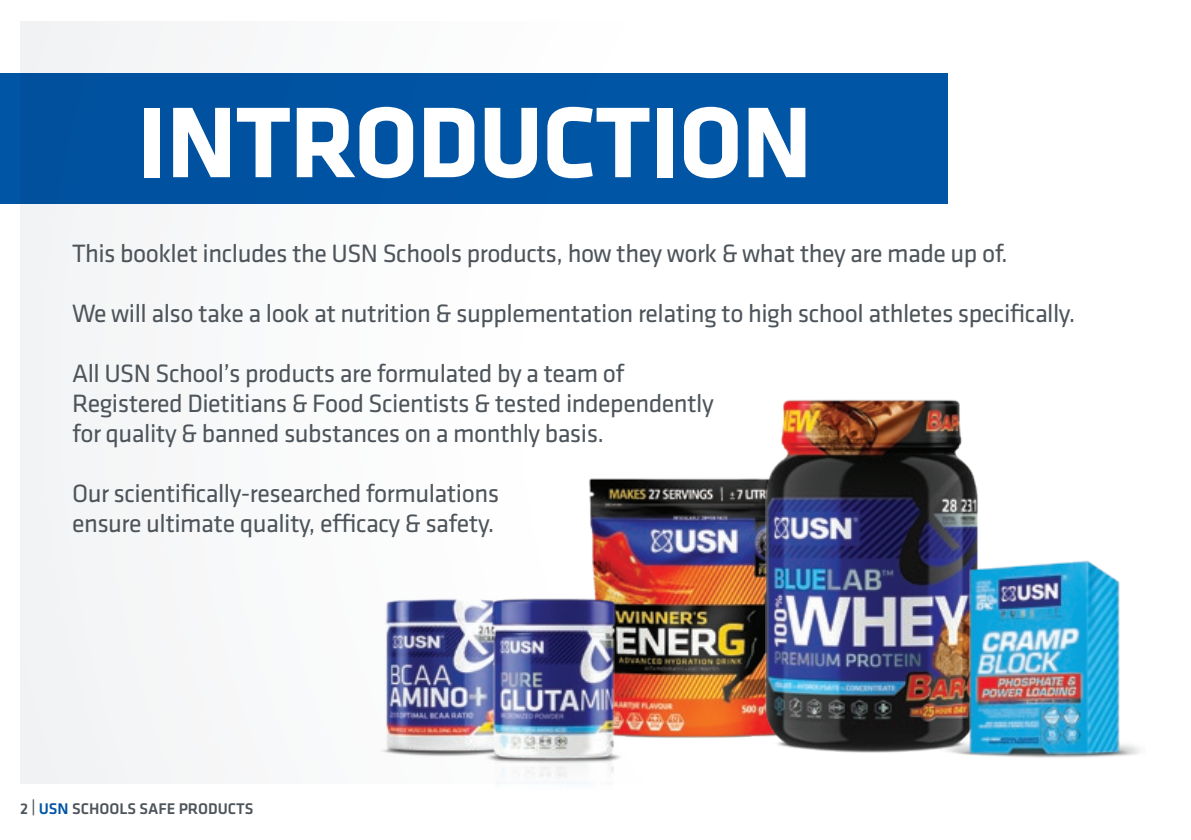
<style>
.page{position:relative;width:1191px;height:840px;background:#fff}
.page>*{position:absolute;margin:0;border:0;box-sizing:border-box;transform-origin:0 0}
.t1{font:700 104px "Klavika";letter-spacing:-.01em;color:#fff}
.t2{font:26px/30px "Klavika";letter-spacing:-.02em;color:#4d545a}
.t3{font:500 16px "Klavika";color:#4d545a}
.s1{color:#0155a5}
</style>
<div class="page">
<img style="left:589px;top:478px;width:148px;height:260px">
<div style="left:0;top:74px;width:947px;height:130px;background:#0155a5"></div>
<img style="left:737px;top:399px;width:241px;height:354px">
<img style="left:381px;top:599px;width:56px;height:157px">
<img style="left:437px;top:572px;width:232px;height:212px">
<img style="left:937px;top:553px;width:203px;height:205px">
<h1 class="t1" style="left:137px;top:86px;width:676px">INTRODUCTION</h1>
<p class="t2" style="left:72px;top:238px;width:937px">This booklet includes the USN Schools products, how they work &amp; what they are made up of.</p>
<p class="t2" style="left:72px;top:298px;width:1004px">We will also take a look at nutrition &amp; supplementation relating to high school athletes specifically.</p>
<p class="t2" style="left:72px;top:358px;width:643px">All USN School’s products are formulated by a team of<br>Registered Dietitians &amp; Food Scientists &amp; tested independently for quality &amp; banned substances on a monthly basis.</p>
<p class="t2" style="left:72px;top:478px;width:428px">Our scientifically-researched formulations ensure ultimate quality, efficacy &amp; safety.</p>
<p class="t3" style="left:20px;top:799px;width:235px">2 | <span class="s1">USN</span> SCHOOLS SAFE PRODUCTS</p>
</div>
